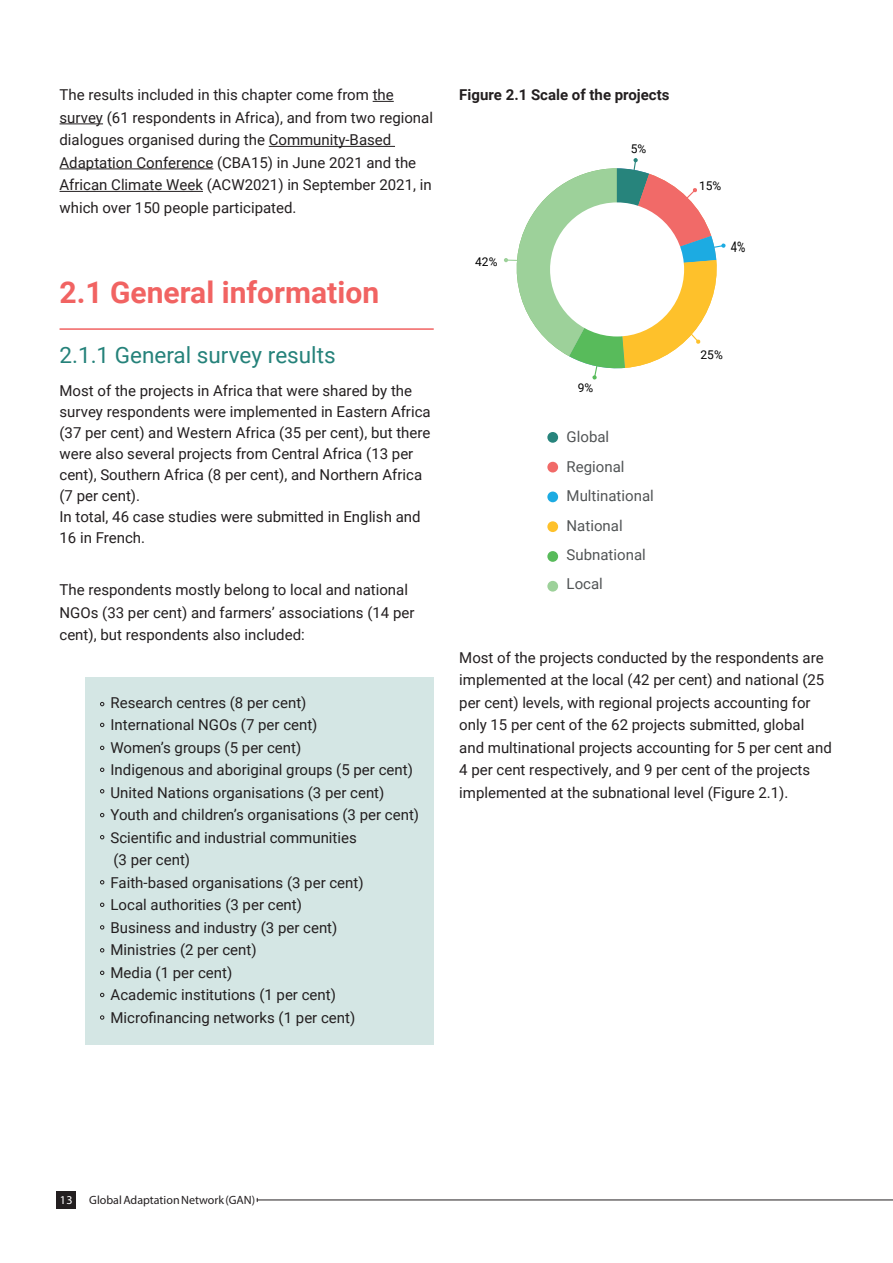
<style>
.page{position:relative;width:893px;height:1263px;background:#fff}
.page>*{position:absolute;margin:0;border:0;box-sizing:border-box;transform-origin:0 0}
.Body_sub-heading{font:700 30px "Roboto";color:#f16362}
.Green_sub-heading{font:22.5px "Roboto";color:#25827a}
.Body_text{font:15px/22.5px "Roboto";color:#231f20}
.Green_sub-heading-2{font:15px/21px "Roboto";color:#231f20}
.t1{font:15px/29.4px "Roboto";color:#515455}
.Fig__text{font:700 15px "Roboto";color:#231f20}
.t2{font:14.55px "Roboto";color:#000001;scale:.78 1}
.t3{font:12px "Myriad Pro";color:#231f20}
.t4{font:12px "Roboto";color:#000001}
.t5{font:12px "Myriad Pro";color:#fff}
</style>
<div class="page">
<div style="left:57px;top:1192px;width:19px;height:17px;background:#231f20"></div>
<hr style="left:257px;top:1199px;width:636px;height:1px;background:#231f20">
<div style="left:85px;top:677px;width:349px;height:368px;background:#d4e6e4"></div>
<svg style="left:373px;top:101px;width:21px;height:1px"></svg>
<hr style="left:60px;top:124px;width:43px;height:1px;background:#231f20">
<hr style="left:269px;top:146px;width:126px;height:1px;background:#231f20">
<hr style="left:60px;top:169px;width:153px;height:1px;background:#231f20">
<hr style="left:60px;top:191px;width:143px;height:1px;background:#231f20">
<hr style="left:60px;top:328px;width:374px;height:2px;background:#f16362">
<div style="left:547px;top:432px;width:11px;height:11px;background:#27847c;border-radius:50%"></div>
<div style="left:547px;top:491px;width:11px;height:11px;background:#1cabe2;border-radius:50%"></div>
<div style="left:547px;top:521px;width:11px;height:11px;background:#fec12b;border-radius:50%"></div>
<div style="left:547px;top:581px;width:11px;height:11px;background:#9dd19a;border-radius:50%"></div>
<div style="left:547px;top:551px;width:11px;height:11px;background:#58bb5b;border-radius:50%"></div>
<div style="left:547px;top:462px;width:11px;height:10px;background:#f16a68;border-radius:50%"></div>
<svg style="left:504px;top:158px;width:222px;height:222px"></svg>
<div style="left:550px;top:202px;width:134px;height:134px;background:#fff;border-radius:50%"></div>
<svg style="left:100px;top:702px;width:4px;height:4px"></svg>
<svg style="left:100px;top:723px;width:4px;height:4px"></svg>
<svg style="left:100px;top:746px;width:4px;height:4px"></svg>
<svg style="left:100px;top:768px;width:4px;height:4px"></svg>
<svg style="left:100px;top:789px;width:4px;height:4px"></svg>
<svg style="left:100px;top:813px;width:4px;height:4px"></svg>
<svg style="left:100px;top:835px;width:4px;height:4px"></svg>
<svg style="left:100px;top:880px;width:4px;height:4px"></svg>
<svg style="left:100px;top:903px;width:4px;height:4px"></svg>
<svg style="left:100px;top:925px;width:4px;height:4px"></svg>
<svg style="left:100px;top:948px;width:4px;height:4px"></svg>
<svg style="left:100px;top:971px;width:4px;height:4px"></svg>
<svg style="left:100px;top:993px;width:4px;height:4px"></svg>
<svg style="left:100px;top:1015px;width:4px;height:4px"></svg>
<p class="Body_text" style="left:60px;top:83px;width:375px">The results included in this chapter come from the survey (61 respondents in Africa), and from two regional dialogues organised during the Community-Based Adaptation Conference (CBA15) in June 2021 and the African Climate Week (ACW2021) in September 2021, in which over 150 people participated.</p>
<p class="Body_sub-heading" style="left:60px;top:271px;width:321px">2.1 General information</p>
<p class="Green_sub-heading" style="left:60px;top:339px;width:278px">2.1.1 General survey results</p>
<p class="Green_sub-heading-2" style="left:60px;top:380px;width:373px">Most of the projects in Africa that were shared by the survey respondents were implemented in Eastern Africa (37 per cent) and Western Africa (35 per cent), but there were also several projects from Central Africa (13 per cent), Southern Africa (8 per cent), and Northern Africa (7 per cent).<br>In total, 46 case studies were submitted in English and 16 in French.</p>
<p class="Body_text" style="left:60px;top:578px;width:356px">The respondents mostly belong to local and national<br>NGOs (33 per cent) and farmers’ associations (14 per cent), but respondents also included:</p>
<p class="Body_text" style="left:111px;top:691px;width:310px">Research centres (8 per cent)<br>International NGOs (7 per cent)<br>Women’s groups (5 per cent)<br>Indigenous and aboriginal groups (5 per cent)<br>United Nations organisations (3 per cent)<br>Youth and children’s organisations (3 per cent)<br>Scientific and industrial communities<br>(3 per cent)<br>Faith-based organisations (3 per cent)<br>Local authorities (3 per cent)<br>Business and industry (3 per cent)<br>Ministries (2 per cent)<br>Media (1 per cent)<br>Academic institutions (1 per cent)<br>Microfinancing networks (1 per cent)</p>
<p class="Fig__text" style="left:459px;top:84px;width:212px">Figure 2.1 Scale of the projects</p>
<p class="t4" style="left:475px;top:253px;width:24px">42%</p>
<p class="t4" style="left:631px;top:140px;width:17px">5%</p>
<p class="t4" style="left:578px;top:379px;width:17px">9%</p>
<p class="t1" style="left:567px;top:422px;width:89px">Global<br>Regional<br>Multinational<br>National<br>Subnational<br>Local</p>
<p class="t4" style="left:699px;top:177px;width:24px">15%</p>
<p class="t2" style="left:731px;top:237px;width:20px">4%</p>
<p class="t4" style="left:700px;top:346px;width:24px">25%</p>
<p class="Body_text" style="left:459px;top:646px;width:374px">Most of the projects conducted by the respondents are implemented at the local (42 per cent) and national (25 per cent) levels, with regional projects accounting for only 15 per cent of the 62 projects submitted, global and multinational projects accounting for 5 per cent and 4 per cent respectively, and 9 per cent of the projects implemented at the subnational level (Figure 2.1).</p>
<p class="t5" style="left:60px;top:1192px;width:14px">13</p>
<p class="t3" style="left:89px;top:1192px;width:167px">Global Adaptation Network (GAN)</p>
</div>
